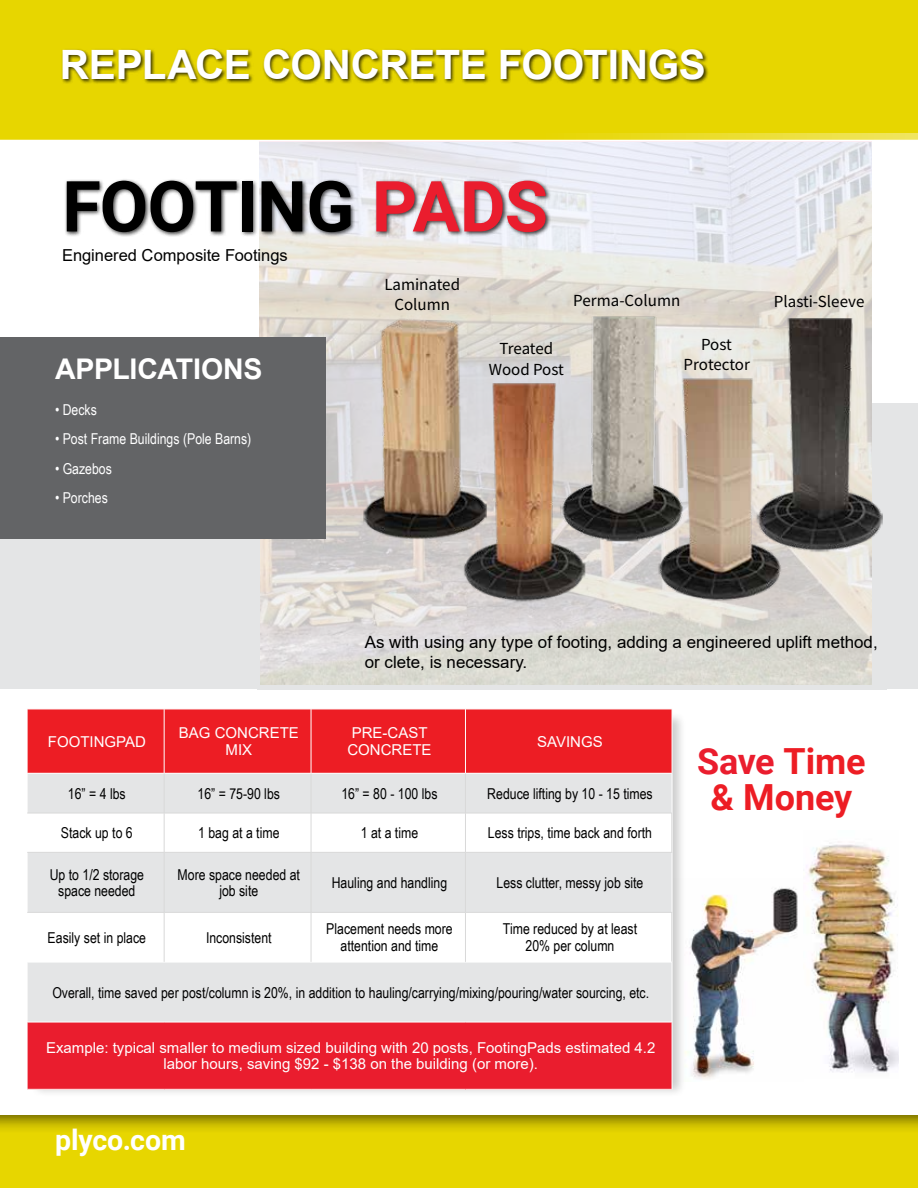
<style>
.page{position:relative;width:918px;height:1188px;background:#fff}
.page>*{position:absolute;margin:0;border:0;box-sizing:border-box;transform-origin:0 0}
.t1{font:700 70.5px "Roboto";letter-spacing:-.015em;color:#000}
.t2{font:700 40.5px "Arial";letter-spacing:-.01em;color:#fff}
.t3{font:700 36px/36px "Roboto";letter-spacing:-.005em;color:#ed1d24;text-align:center}
.t4{font:700 28.5px "Arial";letter-spacing:-.005em;color:#fff}
.t5{font:700 28.5px "Roboto";color:#fff}
.t6{font:16.95px/20.2px "Arial";color:#000}
.t7{font:16.95px/20.2px "Source Sans Variable";color:#000;text-align:center}
.t8{font:16.5px "Arial";color:#000}
.t9{font:15px/16.5px "Arial Narrow";color:#000;text-align:center}
.t10{font:15px/16.5px "Arial";color:#fff;text-align:center}
.t11{font:15px "Arial Narrow";color:#fff}
.s1{color:#ea1d2e}
</style>
<div class="page">
<img style="left:260px;top:142px;width:612px;height:543px">
<div style="left:0;top:1113px;width:918px;height:75px;background:#000;opacity:.62"></div>
<div style="left:872px;top:404px;width:46px;height:285px;background:#e4e5e6"></div>
<div style="left:0;top:404px;width:260px;height:285px;background:#e4e5e6"></div>
<hr style="left:257px;top:685px;width:630px;height:4px;background:#e4e5e6">
<div style="left:0;top:0;width:918px;height:133px;background:#e7d600"></div>
<svg style="left:0;top:133px;width:918px;height:7px;background:#e9da1d"></svg>
<div style="left:64px;top:178px;width:487px;height:59px;background:#000;opacity:.75"></div>
<div style="left:61px;top:48px;width:648px;height:36px;background:#000;opacity:.75"></div>
<img style="left:335px;top:303px;width:562px;height:305px">
<div style="left:0;top:337px;width:326px;height:202px;background:#636466"></div>
<img style="left:687px;top:888px;width:111px;height:191px">
<img style="left:806px;top:844px;width:93px;height:229px">
<div style="left:30px;top:711px;width:657px;height:387px;background:#000;opacity:.2"></div>
<div style="left:28px;top:710px;width:644px;height:63px;background:#ed1d24"></div>
<svg style="left:28px;top:774px;width:644px;height:248px;fill:#e4e5e6"></svg>
<div style="left:27px;top:1022px;width:645px;height:67px;background:#ea1d2e"></div>
<hr style="left:27px;top:1022px;width:137px;height:1px;background:#fff">
<hr style="left:164px;top:1022px;width:147px;height:1px;background:#fff">
<hr style="left:311px;top:1022px;width:154px;height:1px;background:#fff">
<hr style="left:465px;top:1022px;width:207px;height:1px;background:#fff">
<hr style="left:27px;top:1089px;width:137px;height:1px;background:#fff">
<hr style="left:164px;top:1089px;width:147px;height:1px;background:#fff">
<hr style="left:311px;top:1089px;width:154px;height:1px;background:#fff">
<hr style="left:465px;top:1089px;width:207px;height:1px;background:#fff">
<hr style="left:164px;top:709px;width:1px;height:64px;background:#fff">
<hr style="left:311px;top:709px;width:1px;height:64px;background:#fff">
<hr style="left:465px;top:709px;width:1px;height:64px;background:#fff">
<hr style="left:672px;top:709px;width:1px;height:64px;background:#fff">
<hr style="left:672px;top:962px;width:1px;height:60px;background:#fff">
<hr style="left:27px;top:1022px;width:1px;height:67px;background:#fff">
<hr style="left:672px;top:1022px;width:1px;height:67px;background:#fff">
<hr style="left:27px;top:773px;width:137px;height:1px;background:#fff">
<hr style="left:164px;top:773px;width:147px;height:1px;background:#fff">
<hr style="left:311px;top:773px;width:154px;height:1px;background:#fff">
<hr style="left:465px;top:773px;width:207px;height:1px;background:#fff">
<hr style="left:27px;top:962px;width:137px;height:1px;background:#fff">
<hr style="left:164px;top:962px;width:147px;height:1px;background:#fff">
<hr style="left:311px;top:962px;width:154px;height:1px;background:#fff">
<hr style="left:465px;top:962px;width:207px;height:1px;background:#fff">
<hr style="left:672px;top:773px;width:1px;height:40px;background:#fff">
<hr style="left:672px;top:813px;width:1px;height:39px;background:#fff">
<hr style="left:672px;top:852px;width:1px;height:60px;background:#fff">
<hr style="left:672px;top:912px;width:1px;height:50px;background:#fff">
<hr style="left:164px;top:773px;width:1px;height:40px;background:#d9d9d9">
<hr style="left:311px;top:773px;width:1px;height:40px;background:#d9d9d9">
<hr style="left:465px;top:773px;width:1px;height:40px;background:#d9d9d9">
<hr style="left:27px;top:813px;width:137px;height:1px;background:#d9d9d9">
<hr style="left:164px;top:813px;width:147px;height:1px;background:#d9d9d9">
<hr style="left:164px;top:813px;width:1px;height:39px;background:#d9d9d9">
<hr style="left:311px;top:813px;width:154px;height:1px;background:#d9d9d9">
<hr style="left:311px;top:813px;width:1px;height:39px;background:#d9d9d9">
<hr style="left:465px;top:813px;width:207px;height:1px;background:#d9d9d9">
<hr style="left:465px;top:813px;width:1px;height:39px;background:#d9d9d9">
<hr style="left:27px;top:852px;width:137px;height:1px;background:#d9d9d9">
<hr style="left:164px;top:852px;width:147px;height:1px;background:#d9d9d9">
<hr style="left:164px;top:853px;width:1px;height:59px;background:#d9d9d9">
<hr style="left:311px;top:852px;width:154px;height:1px;background:#d9d9d9">
<hr style="left:311px;top:853px;width:1px;height:59px;background:#d9d9d9">
<hr style="left:465px;top:852px;width:207px;height:1px;background:#d9d9d9">
<hr style="left:465px;top:853px;width:1px;height:59px;background:#d9d9d9">
<hr style="left:27px;top:912px;width:137px;height:1px;background:#d9d9d9">
<hr style="left:164px;top:912px;width:147px;height:1px;background:#d9d9d9">
<hr style="left:164px;top:913px;width:1px;height:49px;background:#d9d9d9">
<hr style="left:311px;top:912px;width:154px;height:1px;background:#d9d9d9">
<hr style="left:311px;top:913px;width:1px;height:49px;background:#d9d9d9">
<hr style="left:465px;top:912px;width:207px;height:1px;background:#d9d9d9">
<hr style="left:465px;top:913px;width:1px;height:49px;background:#d9d9d9">
<hr style="left:917px;top:744px;width:1px;height:134px;background:#636466">
<h2 class="t2" style="left:60px;top:36px;width:648px">REPLACE CONCRETE FOOTINGS</h2>
<h1 class="t1" style="left:62px;top:157px;width:487px">FOOTING <span class="s1">PADS</span></h1>
<p class="t8" style="left:62px;top:244px;width:227px">Enginered Composite Footings</p>
<p class="t7" style="left:384px;top:274px;width:77px">Laminated<br>Column</p>
<p class="t7" style="left:573px;top:290px;width:108px">Perma-Column</p>
<p class="t7" style="left:774px;top:291px;width:92px">Plasti-Sleeve</p>
<h3 class="t4" style="left:55px;top:349px;width:209px">APPLICATIONS</h3>
<p class="t11" style="left:55px;top:399px;width:43px">• Decks</p>
<p class="t11" style="left:55px;top:428px;width:198px">• Post Frame Buildings (Pole Barns)</p>
<p class="t11" style="left:55px;top:457px;width:58px">• Gazebos</p>
<p class="t11" style="left:55px;top:487px;width:54px">• Porches</p>
<p class="t7" style="left:489px;top:339px;width:77px">Treated<br>Wood Post</p>
<p class="t7" style="left:684px;top:334px;width:68px">Post<br>Protector</p>
<p class="t6" style="left:365px;top:632px;width:514px">As with using any type of footing, adding a engineered uplift method, or clete, is necessary.</p>
<p class="t10" style="left:48px;top:733px;width:100px">FOOTINGPAD</p>
<p class="t10" style="left:179px;top:725px;width:122px">BAG CONCRETE<br>MIX</p>
<p class="t10" style="left:347px;top:725px;width:86px;text-align:left">PRE-CAST<br>CONCRETE</p>
<p class="t10" style="left:537px;top:733px;width:67px">SAVINGS</p>
<p class="t9" style="left:68px;top:785px;width:59px">16” = 4 lbs</p>
<p class="t9" style="left:198px;top:785px;width:84px">16” = 75-90 lbs</p>
<p class="t9" style="left:341px;top:785px;width:98px">16” = 80 - 100 lbs</p>
<p class="t9" style="left:487px;top:785px;width:167px">Reduce lifting by 10 - 15 times</p>
<p class="t9" style="left:61px;top:824px;width:73px">Stack up to 6</p>
<p class="t9" style="left:198px;top:824px;width:83px">1 bag at a time</p>
<p class="t9" style="left:361px;top:824px;width:59px">1 at a time</p>
<p class="t9" style="left:488px;top:824px;width:166px">Less trips, time back and forth</p>
<p class="t9" style="left:50px;top:866px;width:96px">Up to 1/2 storage space needed</p>
<p class="t9" style="left:178px;top:866px;width:124px">More space needed at job site</p>
<p class="t9" style="left:332px;top:874px;width:117px">Hauling and handling</p>
<p class="t9" style="left:497px;top:874px;width:148px">Less clutter, messy job site</p>
<p class="t9" style="left:48px;top:929px;width:100px">Easily set in place</p>
<p class="t9" style="left:206px;top:929px;width:67px">Inconsistent</p>
<p class="t9" style="left:326px;top:920px;width:128px">Placement needs more attention and time</p>
<p class="t9" style="left:503px;top:920px;width:136px">Time reduced by at least<br>20% per column</p>
<p class="t9" style="left:52px;top:983px;width:598px">Overall, time saved per post/column is 20%, in addition to hauling/carrying/mixing/pouring/water sourcing, etc.</p>
<p class="t10" style="left:46px;top:1039px;width:611px">Example: typical smaller to medium sized building with 20 posts, FootingPads estimated 4.2 labor hours, saving $92 - $138 on the building (or more).</p>
<h3 class="t5" style="left:55px;top:1120px;width:132px">plyco.com</h3>
<h3 class="t3" style="left:697px;top:742px;width:170px"><span class="s1">Save</span> Time &amp; Money</h3>
</div>
